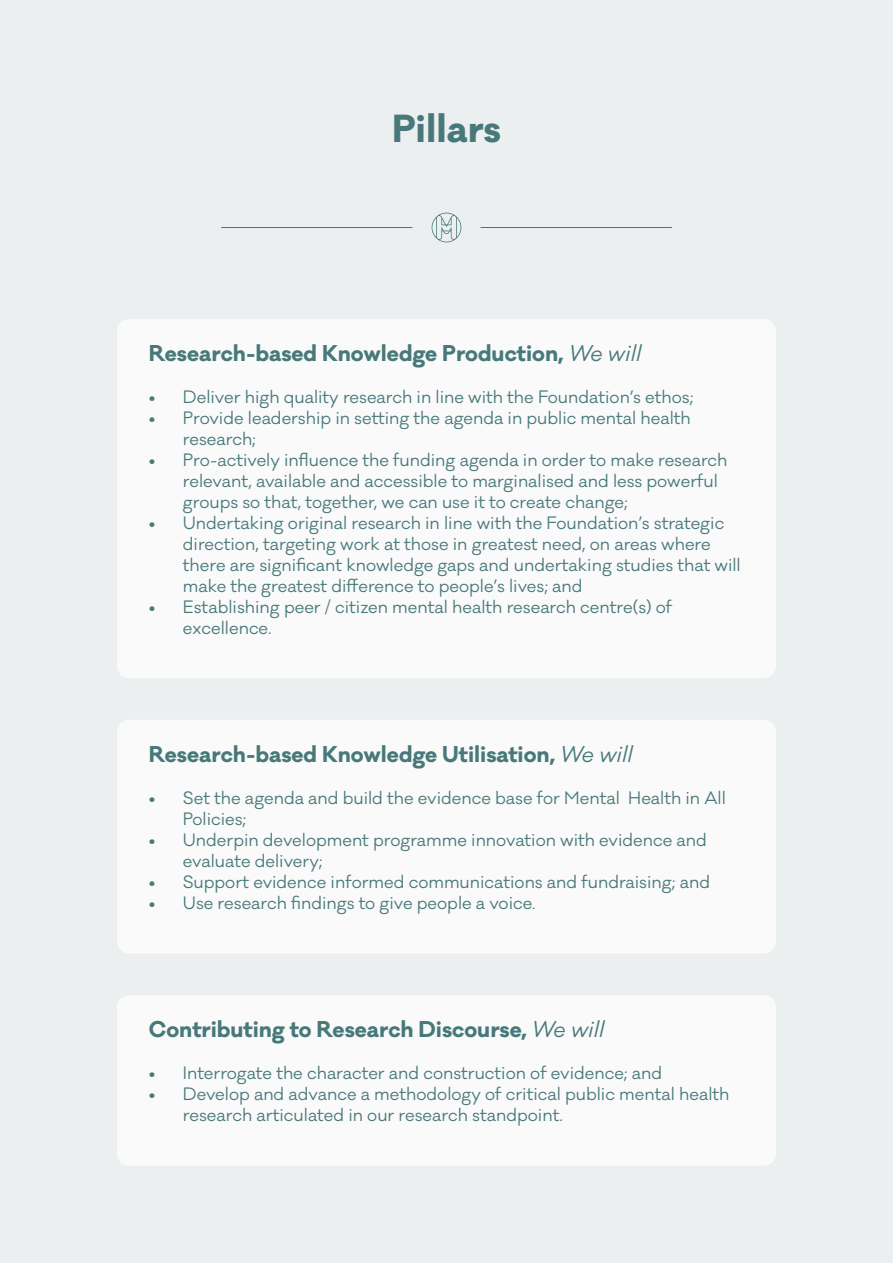
<style>
.page{position:relative;width:893px;height:1263px;background:#ecefef}
.page>*{position:absolute;margin:0;border:0;box-sizing:border-box;transform-origin:0 0}
.t1{font:700 36px "Galano Classic";color:#48797a}
.t2{font:700 21px "Galano Classic";color:#48797a}
.t3{font:16.5px/21px "Galano Classic";color:#48797a}
.s1{font-weight:400;font-style:italic}
</style>
<div class="page">
<div style="left:117px;top:319px;width:659px;height:359px;background:#fff;border-radius:13px"></div>
<hr style="left:221px;top:227px;width:191px;height:1px;background:#48797a">
<hr style="left:480px;top:227px;width:192px;height:1px;background:#48797a">
<svg style="left:432px;top:213px;width:29px;height:29px"></svg>
<div style="left:117px;top:720px;width:659px;height:233px;background:#fff;border-radius:13px"></div>
<div style="left:117px;top:995px;width:659px;height:171px;background:#fff;border-radius:13px"></div>
<h1 class="t1" style="left:392px;top:105px;width:110px">Pillars</h1>
<p class="t2" style="left:149px;top:339px;width:494px">Research-based Knowledge Production, <span class="s1">We will</span></p>
<p class="t3" style="left:149px;top:387px;width:546px">• Deliver high quality research in line with the Foundation’s ethos;</p>
<p class="t3" style="left:183px;top:408px;width:510px;text-indent:-34px">• Provide leadership in setting the agenda in public mental health research;</p>
<p class="t3" style="left:183px;top:450px;width:546px;text-indent:-34px">• Pro-actively influence the funding agenda in order to make research relevant, available and accessible to marginalised and less powerful groups so that, together, we can use it to create change;</p>
<p class="t3" style="left:183px;top:513px;width:559px;text-indent:-34px">• Undertaking original research in line with the Foundation’s strategic direction, targeting work at those in greatest need, on areas where there are significant knowledge gaps and undertaking studies that will make the greatest difference to people’s lives; and</p>
<p class="t3" style="left:183px;top:597px;width:491px;text-indent:-34px">• Establishing peer / citizen mental health research centre(s) of excellence.</p>
<p class="t2" style="left:149px;top:740px;width:486px">Research-based Knowledge Utilisation, <span class="s1">We will</span></p>
<p class="t3" style="left:183px;top:788px;width:544px;text-indent:-34px">• Set the agenda and build the evidence base for Mental Health in All<br>Policies;</p>
<p class="t3" style="left:183px;top:830px;width:526px;text-indent:-34px">• Underpin development programme innovation with evidence and evaluate delivery;</p>
<p class="t3" style="left:149px;top:872px;width:563px">• Support evidence informed communications and fundraising; and</p>
<p class="t3" style="left:149px;top:893px;width:388px">• Use research findings to give people a voice.</p>
<p class="t2" style="left:149px;top:1015px;width:457px">Contributing to Research Discourse, <span class="s1">We will</span></p>
<p class="t3" style="left:149px;top:1063px;width:515px">• Interrogate the character and construction of evidence; and</p>
<p class="t3" style="left:183px;top:1084px;width:548px;text-indent:-34px">• Develop and advance a methodology of critical public mental health research articulated in our research standpoint.</p>
</div>
